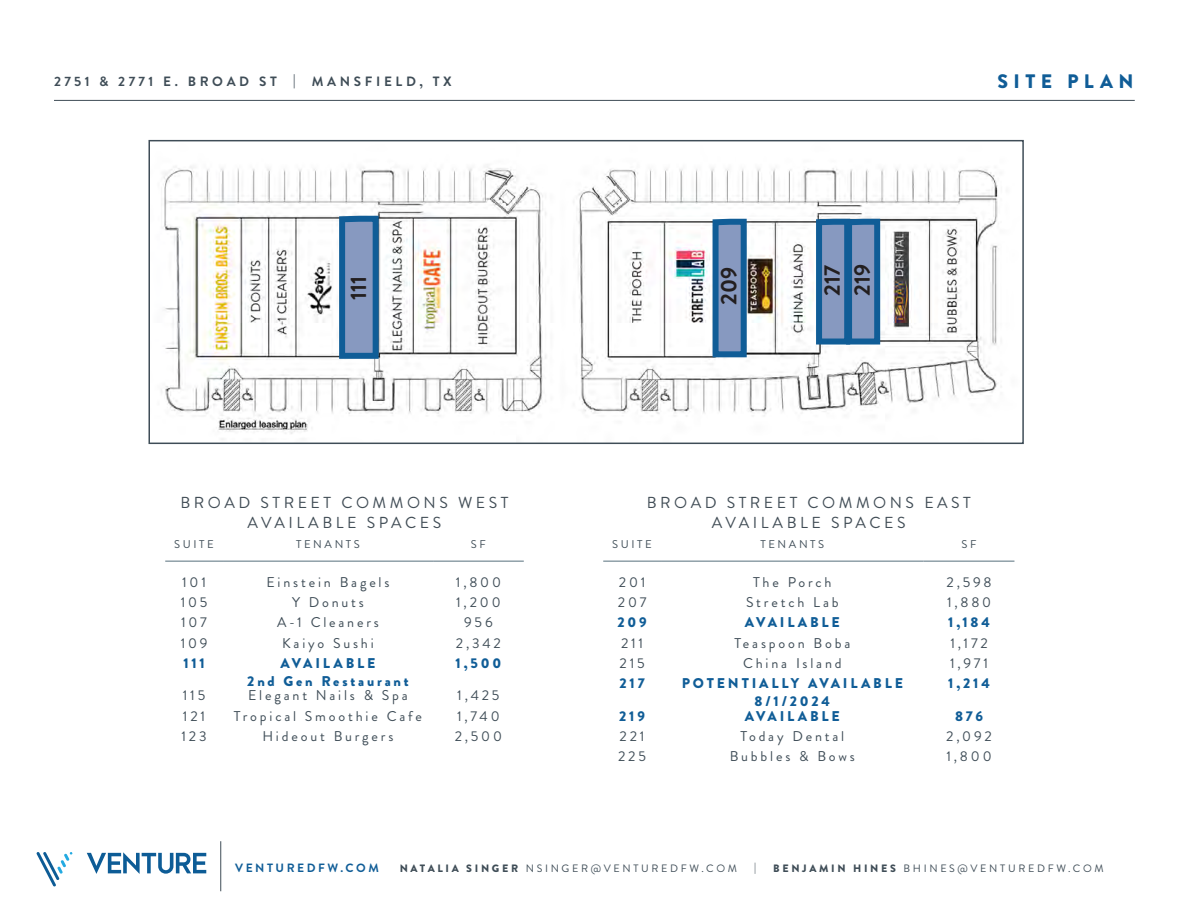
<style>
.page{position:relative;width:1188px;height:918px;background:#fff}
.page>*{position:absolute;margin:0;border:0;box-sizing:border-box;transform-origin:0 0}
.t1{font:700 22.5px "Brandon Grotesque";color:#231f20}
.t2{font:900 19.5px "Brandon Grotesque";letter-spacing:.28em;color:#105d97}
.t3{font:15.9px "Brandon Grotesque";letter-spacing:.22em;color:#414d56}
.t4{font:14.1px "Brandon Grotesque";letter-spacing:.2em;color:#3f4d57}
.t5{font:900 14.1px "Brandon Grotesque";letter-spacing:.2em;color:#105d97}
.t6{font:700 13.5px "Brandon Grotesque";letter-spacing:.27em;color:#3f4d57}
.t7{font:700 12px "Brandon Grotesque";letter-spacing:.21em;color:#105d97}
.t8{font:11.25px "Brandon Grotesque";letter-spacing:.23em;color:#3f4d57}
.t9{font:10.65px "Brandon Grotesque";letter-spacing:.25em;color:#3f4d57}
.s1{font-weight:900}
</style>
<div class="page">
<svg style="left:37px;top:852px;width:36px;height:34px"></svg>
<svg style="left:87px;top:852px;width:119px;height:22px"></svg>
<hr style="left:220px;top:841px;width:1px;height:50px;background:#3f4d57">
<hr style="left:54px;top:100px;width:1081px;height:1px;background:#3f4d57">
<img style="left:161px;top:166px;width:841px;height:274px">
<div style="left:148px;top:140px;width:876px;height:304px;border:2px solid #3f4d57"></div>
<hr style="left:165px;top:560px;width:58px;height:2px;background:#8f9fa8">
<hr style="left:223px;top:560px;width:210px;height:2px;background:#8f9fa8">
<hr style="left:433px;top:560px;width:91px;height:2px;background:#8f9fa8">
<hr style="left:603px;top:560px;width:58px;height:2px;background:#8f9fa8">
<hr style="left:661px;top:560px;width:263px;height:2px;background:#8f9fa8">
<hr style="left:924px;top:560px;width:90px;height:2px;background:#8f9fa8">
<svg style="left:336px;top:213px;width:46px;height:149px;background:#7595bb"></svg>
<svg style="left:813px;top:216px;width:70px;height:132px;background:#6e91b9"></svg>
<svg style="left:710px;top:216px;width:40px;height:144px;background:#6f91b7"></svg>
<p class="t6" style="left:54px;top:72px;width:399px">2751 &amp; 2771 E. BROAD ST | MANSFIELD, TX</p>
<p class="t1" style="left:343px;top:300px;width:26px;rotate:-90deg">111</p>
<p class="t3" style="left:181px;top:492px;width:329px">BROAD STREET COMMONS WEST</p>
<p class="t3" style="left:248px;top:511px;width:195px">AVAILABLE SPACES</p>
<p class="t8" style="left:174px;top:536px;width:41px">SUITE</p>
<p class="t8" style="left:296px;top:536px;width:65px">TENANTS</p>
<p class="t8" style="left:471px;top:536px;width:16px">SF</p>
<p class="t4" style="left:182px;top:572px;width:25px">101</p>
<p class="t4" style="left:267px;top:572px;width:124px">Einstein Bagels</p>
<p class="t4" style="left:456px;top:572px;width:47px">1,800</p>
<p class="t4" style="left:181px;top:593px;width:28px">105</p>
<p class="t4" style="left:292px;top:593px;width:73px">Y Donuts</p>
<p class="t4" style="left:456px;top:593px;width:46px">1,200</p>
<p class="t4" style="left:181px;top:613px;width:27px">107</p>
<p class="t4" style="left:277px;top:613px;width:103px">A-1 Cleaners</p>
<p class="t4" style="left:464px;top:613px;width:30px">956</p>
<p class="t4" style="left:181px;top:633px;width:28px">109</p>
<p class="t4" style="left:282px;top:633px;width:93px">Kaiyo Sushi</p>
<p class="t4" style="left:456px;top:633px;width:47px">2,342</p>
<p class="t5" style="left:183px;top:653px;width:23px">111</p>
<p class="t5" style="left:281px;top:653px;width:97px">AVAILABLE</p>
<p class="t5" style="left:247px;top:671px;width:163px">2nd Gen Restaurant</p>
<p class="t5" style="left:456px;top:653px;width:47px">1,500</p>
<p class="t4" style="left:183px;top:686px;width:24px">115</p>
<p class="t4" style="left:248px;top:686px;width:161px">Elegant Nails &amp; Spa</p>
<p class="t4" style="left:457px;top:686px;width:44px">1,425</p>
<p class="t4" style="left:183px;top:706px;width:24px">121</p>
<p class="t4" style="left:234px;top:706px;width:190px">Tropical Smoothie Cafe</p>
<p class="t4" style="left:457px;top:706px;width:44px">1,740</p>
<p class="t4" style="left:182px;top:726px;width:27px">123</p>
<p class="t4" style="left:263px;top:726px;width:132px">Hideout Burgers</p>
<p class="t4" style="left:455px;top:726px;width:49px">2,500</p>
<p class="t1" style="left:713px;top:305px;width:39px;rotate:-90deg">209</p>
<p class="t1" style="left:816px;top:296px;width:32px;rotate:-90deg">217</p>
<p class="t1" style="left:846px;top:296px;width:33px;rotate:-90deg">219</p>
<p class="t2" style="left:997px;top:67px;width:138px">SITE PLAN</p>
<p class="t3" style="left:647px;top:492px;width:326px">BROAD STREET COMMONS EAST</p>
<p class="t3" style="left:712px;top:511px;width:195px">AVAILABLE SPACES</p>
<p class="t8" style="left:612px;top:536px;width:41px">SUITE</p>
<p class="t8" style="left:760px;top:536px;width:65px">TENANTS</p>
<p class="t8" style="left:962px;top:536px;width:16px">SF</p>
<p class="t4" style="left:619px;top:572px;width:28px">201</p>
<p class="t4" style="left:753px;top:572px;width:80px">The Porch</p>
<p class="t4" style="left:947px;top:572px;width:47px">2,598</p>
<p class="t4" style="left:618px;top:593px;width:30px">207</p>
<p class="t4" style="left:746px;top:593px;width:94px">Stretch Lab</p>
<p class="t4" style="left:947px;top:593px;width:46px">1,880</p>
<p class="t5" style="left:617px;top:613px;width:31px">209</p>
<p class="t5" style="left:745px;top:613px;width:97px">AVAILABLE</p>
<p class="t5" style="left:948px;top:613px;width:43px">1,184</p>
<p class="t4" style="left:621px;top:633px;width:24px">211</p>
<p class="t4" style="left:734px;top:633px;width:118px">Teaspoon Boba</p>
<p class="t4" style="left:950px;top:633px;width:39px">1,172</p>
<p class="t4" style="left:620px;top:653px;width:27px">215</p>
<p class="t4" style="left:743px;top:653px;width:100px">China Island</p>
<p class="t4" style="left:950px;top:653px;width:39px">1,971</p>
<p class="t5" style="left:620px;top:673px;width:27px">217</p>
<p class="t5" style="left:682px;top:673px;width:223px">POTENTIALLY AVAILABLE</p>
<p class="t5" style="left:755px;top:691px;width:77px">8/1/2024</p>
<p class="t5" style="left:948px;top:673px;width:43px">1,214</p>
<p class="t5" style="left:619px;top:706px;width:27px">219</p>
<p class="t5" style="left:745px;top:706px;width:97px">AVAILABLE</p>
<p class="t5" style="left:955px;top:706px;width:30px">876</p>
<p class="t4" style="left:620px;top:726px;width:26px">221</p>
<p class="t4" style="left:740px;top:726px;width:105px">Today Dental</p>
<p class="t4" style="left:946px;top:726px;width:47px">2,092</p>
<p class="t4" style="left:618px;top:747px;width:29px">225</p>
<p class="t4" style="left:730px;top:747px;width:127px">Bubbles &amp; Bows</p>
<p class="t4" style="left:947px;top:747px;width:47px">1,800</p>
<p class="t7" style="left:235px;top:860px;width:145px">VENTUREDFW.COM</p>
<p class="t9" style="left:400px;top:861px;width:339px"><span class="s1">NATALIA SINGER</span> NSINGER@VENTUREDFW.COM</p>
<p class="t9" style="left:754px;top:861px;width:4px">|</p>
<p class="t9" style="left:773px;top:861px;width:332px"><span class="s1">BENJAMIN HINES</span> BHINES@VENTUREDFW.COM</p>
</div>
